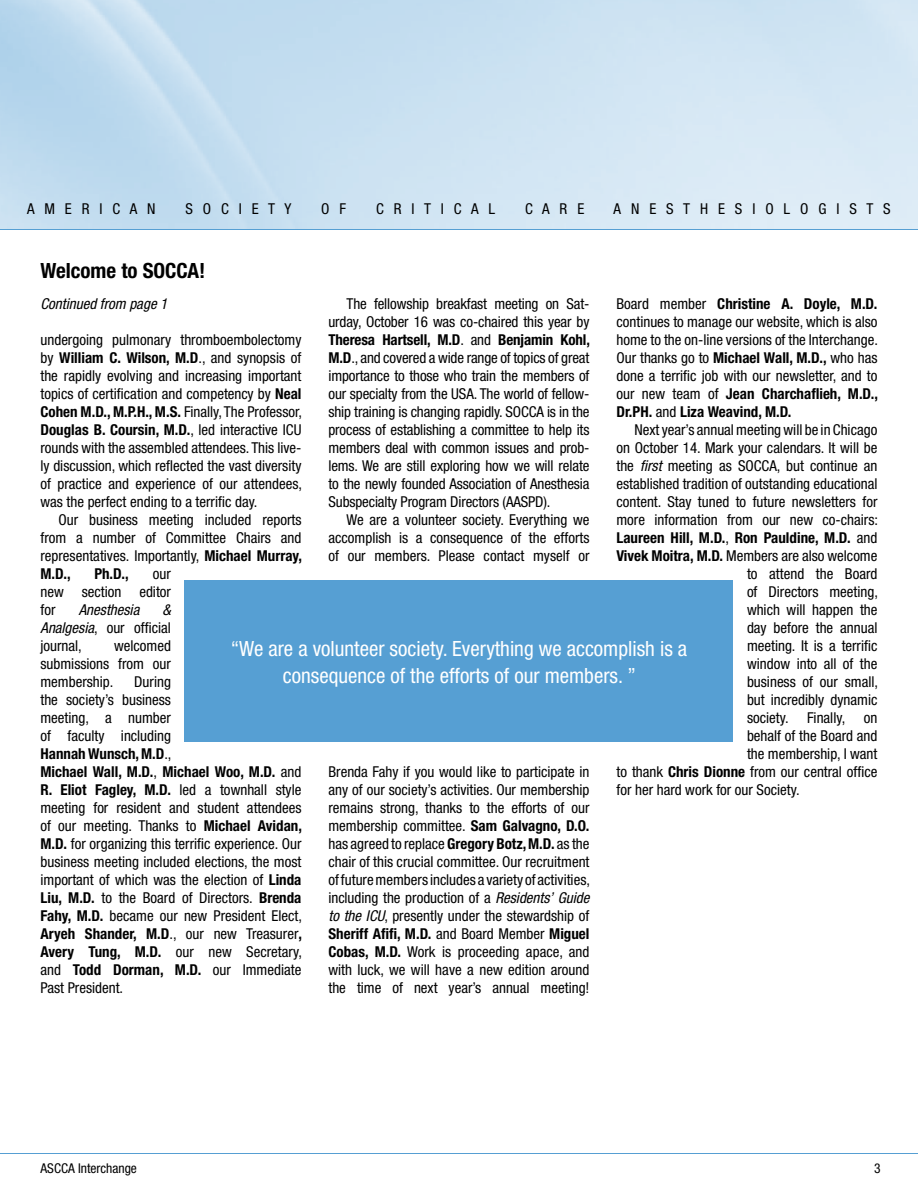
<style>
.page{position:relative;width:918px;height:1188px;background:#fff}
.page>*{position:absolute;margin:0;border:0;box-sizing:border-box;transform-origin:0 0}
.t1{font:condensed 21px/27px "Helvetica Neue";color:#fff;text-align:center}
.t2{font:700 condensed 21px "Helvetica Neue";color:#000}
.t3{font:condensed 15px/18px "Helvetica Neue";color:#000;text-align:justify}
.t4{font:700 condensed 15px "Helvetica Neue";color:#000}
.t5{font:italic condensed 15px "Helvetica Neue";color:#000}
.t6{font:condensed 13.5px "Helvetica Neue";color:#000}
.s1{font-weight:700}
.s2{font-style:italic}
.s3{font-weight:400}
</style>
<div class="page">
<hr style="left:0;top:229px;width:918px;height:1px;background:#569fd3">
<hr style="left:0;top:1153px;width:918px;height:1px;background:#569fd3">
<div style="left:184px;top:580px;width:550px;height:162px;background:#569fd3"></div>
<p class="t3" style="left:27px;top:200px;width:128px">A m e r i c a n</p>
<p class="t3" style="left:185px;top:200px;width:107px">S o c i e t y</p>
<p class="t3" style="left:321px;top:200px;width:24px">o f</p>
<p class="t3" style="left:376px;top:200px;width:117px">C r i t i c a l</p>
<p class="t3" style="left:525px;top:200px;width:60px">C a r e</p>
<p class="t3" style="left:614px;top:200px;width:277px">A n e s t h e s i o l o g i s t s</p>
<h1 class="t2" style="left:41px;top:258px;width:166px">Welcome to SOCCA!</h1>
<p class="t5" style="left:40px;top:295px;width:129px">Continued from page 1</p>
<p class="t3" style="left:328px;top:294px;width:263px;text-indent:18px">The fellowship breakfast meeting on Sat&shy;urday, October 16 was co-chaired this year by <span class="s1">Theresa Hartsell, M.D</span>. and <span class="s1">Benjamin Kohl, M.D</span>., and covered a wide range of topics of great importance to those who train the members of our specialty from the USA. The world of fellow&shy;ship training is changing rapidly. SOCCA is in the process of establishing a committee to help its members deal with common issues and prob&shy;lems. We are still exploring how we will relate to the newly founded Association of Anesthesia Subspecialty Program Directors (AASPD).</p>
<p class="t3" style="left:328px;top:510px;width:263px;text-indent:18px">We are a volunteer society. Everything we accomplish is a consequence of the efforts of our members. Please contact myself or</p>
<p class="t3" style="left:616px;top:294px;width:263px">Board member <span class="s1">Christine A. Doyle, M.D. </span>continues to manage our website, which is also home to the on-line versions of the Interchange.<br>Our thanks go to <span class="s1">Michael Wall, M.D.,</span> who has done a terrific job with our newsletter, and to our new team of <span class="s1">Jean Charchaflieh, M.D., Dr.PH.</span> and <span class="s1">Liza Weavind, M.D.</span></p>
<p class="t3" style="left:635px;top:420px;width:244px">Next year’s annual meeting will be in Chicago</p>
<p class="t3" style="left:616px;top:438px;width:262px">on October 14. Mark your calendars. It will be</p>
<p class="t3" style="left:616px;top:456px;width:263px">the <span class="s2">first</span> meeting as SOCCA, but continue an</p>
<p class="t3" style="left:616px;top:474px;width:263px">established tradition of outstanding educational</p>
<p class="t3" style="left:616px;top:492px;width:262px">content. Stay tuned to future newsletters for</p>
<p class="t3" style="left:616px;top:510px;width:263px">more information from our new co-chairs:</p>
<p class="t4" style="left:616px;top:528px;width:263px">Laureen Hill, M.D.<span class="s3">,</span> Ron Pauldine, M.D. <span class="s3">and</span></p>
<p class="t3" style="left:616px;top:546px;width:262px"><span class="s1">Vivek Moitra, M.D.</span> Members are also welcome</p>
<p class="t3" style="left:747px;top:564px;width:132px">to attend the Board</p>
<p class="t3" style="left:747px;top:582px;width:133px">of Directors meeting,</p>
<p class="t3" style="left:747px;top:600px;width:132px">which will happen the</p>
<p class="t3" style="left:747px;top:618px;width:132px">day before the annual</p>
<p class="t3" style="left:747px;top:636px;width:132px">meeting. It is a terrific</p>
<p class="t3" style="left:747px;top:654px;width:132px">window into all of the</p>
<p class="t3" style="left:747px;top:672px;width:133px">business of our small,</p>
<p class="t3" style="left:747px;top:690px;width:132px">but incredibly dynamic</p>
<p class="t3" style="left:747px;top:708px;width:132px">society. Finally, on</p>
<p class="t3" style="left:747px;top:726px;width:132px">behalf of the Board and</p>
<p class="t3" style="left:747px;top:744px;width:132px">the membership, I want</p>
<p class="t3" style="left:616px;top:762px;width:262px">to thank <span class="s1">Chris Dionne</span> from our central office</p>
<p class="t3" style="left:616px;top:780px;width:185px">for her hard work for our Society.</p>
<p class="t3" style="left:40px;top:331px;width:263px">undergoing pulmonary thromboembolectomy by <span class="s1">William C. Wilson, M.D</span>., and synopsis of the rapidly evolving and increasing important topics of certification and competency by <span class="s1">Neal Cohen M.D., M.P.H., M.S.</span> Finally, The Professor, <span class="s1">Douglas B. Coursin, M.D.</span>, led interactive ICU rounds with the assembled attendees. This live&shy;ly discussion, which reflected the vast diversity of practice and experience of our attendees, was the perfect ending to a terrific day.</p>
<p class="t3" style="left:40px;top:511px;width:263px;text-indent:18px">Our business meeting included reports from a number of Committee Chairs and representatives. Importantly, <span class="s1">Michael Murray, M.D.,</span></p>
<p class="t4" style="left:94px;top:565px;width:36px">Ph.D.,</p>
<p class="t3" style="left:40px;top:565px;width:132px;text-indent:112px">our new section editor for</p>
<p class="t3" style="left:40px;top:601px;width:132px;text-indent:122px"><span class="s2">&amp; Analgesia</span>, our official journal,</p>
<p class="t5" style="left:79px;top:601px;width:62px">Anesthesia</p>
<p class="t3" style="left:40px;top:637px;width:132px;text-indent:74px">welcomed submissions from our membership.</p>
<h1 class="t1" style="left:231px;top:635px;width:458px">“We are a volunteer society. Everything we accomplish is a consequence of the efforts of our members. ”</h1>
<p class="t3" style="left:40px;top:673px;width:263px;text-align:left;text-indent:94px">During<br>the society’s business<br>meeting, a number<br>of faculty including<br><span class="s1">Hannah Wunsch, M.D</span>.,<br><span class="s1">Michael Wall, M.D.</span>, <span class="s1">Michael Woo, M.D.</span> and <span class="s1">R. Eliot Fagley, M.D.</span> led a townhall style meeting for resident and student attendees of our meeting. Thanks to <span class="s1">Michael Avidan, M.D.</span> for organizing this terrific experience. Our business meeting included elections, the most important of which was the election of <span class="s1">Linda Liu, M.D.</span> to the Board of Directors. <span class="s1">Brenda Fahy, M.D.</span> became our new President Elect, <span class="s1">Aryeh Shander, M.D</span>., our new Treasurer<span class="s1">, Avery Tung, M.D.</span> our new Secretary, and <span class="s1">Todd Dorman, M.D.</span> our Immediate Past President.</p>
<p class="t3" style="left:328px;top:762px;width:263px">Brenda Fahy if you would like to participate in any of our society’s activities. Our membership remains strong, thanks to the efforts of our membership committee. <span class="s1">Sam Galvagno, D.O. </span>has agreed to replace <span class="s1">Gregory Botz, M.D.</span> as the chair of this crucial committee. Our recruitment of future members includes a variety of activities, including the production of a <span class="s2">Residents’ Guide to the ICU</span>, presently under the stewardship of <span class="s1">Sheriff Afifi, M.D.</span> and Board Member <span class="s1">Miguel Cobas, M.D.</span> Work is proceeding apace, and with luck, we will have a new edition around the time of next year’s annual meeting!</p>
<p class="t6" style="left:41px;top:1160px;width:98px">ASCCA Interchange</p>
<p class="t6" style="left:874px;top:1160px;width:8px">3</p>
</div>
